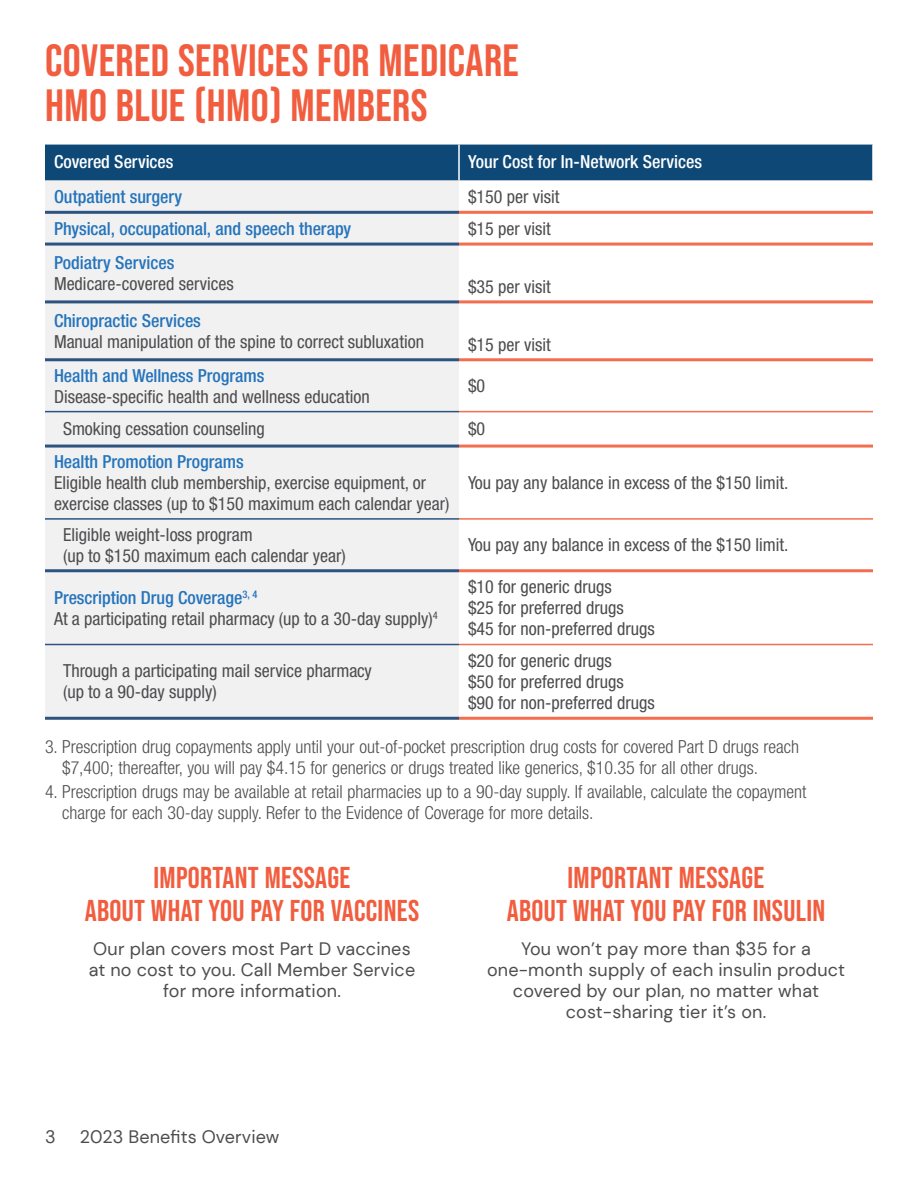
<style>
.page{position:relative;width:918px;height:1188px;background:#fff}
.page>*{position:absolute;margin:0;border:0;box-sizing:border-box;transform-origin:0 0}
._000_Page_Head{font:45px/45px "Bebas Neue";letter-spacing:.01em;color:#f15d3e}
._000_Page_Sub_Head{font:30px/33px "Bebas Neue";letter-spacing:.01em;color:#f15d3e;text-align:center}
.TLB_Body{font:condensed 18px/21px "Helvetica Neue LT Std";color:#4d4d4f}
.Footnote_12_15_HLV_4{font:300 condensed 18px/21px "Helvetica Neue LT Std";color:#4d4d4f}
._001_Body{font:18px/21px "DM Sans";letter-spacing:.01em;color:#4d4d4f;text-align:center}
.TLB_TX_Head_HLV_3005{font:500 condensed 18px "Helvetica Neue LT Std";color:#2574bb}
.TLB_TX_Head_HLV_WHT{font:500 condensed 18px "Helvetica Neue LT Std";color:#fff}
.Footer_LR{font:18px "DM Sans";letter-spacing:.005em;color:#4d4d4f}
.Folio_L{font:18px "DM Sans";color:#4d4d4f}
</style>
<div class="page">
<div style="left:45px;top:145px;width:827px;height:36px;background:#0d4877"></div>
<div style="left:45px;top:181px;width:414px;height:536px;background:#f1f1f2"></div>
<svg style="left:459px;top:210px;width:414px;height:507px"></svg>
<hr style="left:458px;top:145px;width:2px;height:36px;background:#fff">
<hr style="left:45px;top:211px;width:414px;height:3px;background:#2d5380">
<hr style="left:45px;top:243px;width:414px;height:3px;background:#2d5380">
<hr style="left:45px;top:300px;width:414px;height:3px;background:#2d5380">
<hr style="left:45px;top:358px;width:414px;height:3px;background:#2d5380">
<hr style="left:45px;top:445px;width:414px;height:3px;background:#2d5380">
<hr style="left:45px;top:569px;width:414px;height:3px;background:#2d5380">
<hr style="left:45px;top:717px;width:414px;height:3px;background:#2d5380">
<hr style="left:459px;top:211px;width:414px;height:3px;background:#f36e4e">
<hr style="left:459px;top:243px;width:414px;height:3px;background:#f36e4e">
<hr style="left:459px;top:300px;width:414px;height:3px;background:#f36e4e">
<hr style="left:459px;top:358px;width:414px;height:3px;background:#f36e4e">
<hr style="left:459px;top:445px;width:414px;height:3px;background:#f36e4e">
<hr style="left:459px;top:569px;width:414px;height:3px;background:#f36e4e">
<hr style="left:459px;top:717px;width:414px;height:3px;background:#f36e4e">
<hr style="left:45px;top:518px;width:414px;height:2px;background:#2d5380">
<hr style="left:459px;top:518px;width:414px;height:2px;background:#f36e4e">
<hr style="left:45px;top:644px;width:414px;height:1px;background:#2d5380">
<hr style="left:459px;top:644px;width:414px;height:1px;background:#f36e4e">
<hr style="left:45px;top:411px;width:414px;height:1px;background:#2d5380">
<hr style="left:459px;top:411px;width:414px;height:1px;background:#f36e4e">
<p class="_000_Page_Head" style="left:45px;top:37px;width:475px">COVERED SERVICES FOR MEDICARE<br>HMO BLUE (HMO) MEMBERS</p>
<p class="TLB_TX_Head_HLV_WHT" style="left:54px;top:151px;width:121px">Covered Services</p>
<p class="TLB_TX_Head_HLV_WHT" style="left:468px;top:151px;width:236px">Your Cost for In-Network Services</p>
<p class="TLB_TX_Head_HLV_3005" style="left:54px;top:186px;width:130px">Outpatient surgery</p>
<p class="TLB_Body" style="left:468px;top:186px;width:93px">$150 per visit</p>
<p class="TLB_TX_Head_HLV_3005" style="left:54px;top:217px;width:299px">Physical, occupational, and speech therapy</p>
<p class="TLB_Body" style="left:468px;top:218px;width:84px">$15 per visit</p>
<p class="TLB_TX_Head_HLV_3005" style="left:54px;top:252px;width:122px">Podiatry Services</p>
<p class="TLB_Body" style="left:54px;top:273px;width:181px">Medicare-covered services</p>
<p class="TLB_Body" style="left:468px;top:276px;width:84px">$35 per visit</p>
<p class="TLB_TX_Head_HLV_3005" style="left:54px;top:310px;width:148px">Chiropractic Services</p>
<p class="TLB_Body" style="left:54px;top:331px;width:372px">Manual manipulation of the spine to correct subluxation</p>
<p class="TLB_Body" style="left:468px;top:334px;width:84px">$15 per visit</p>
<p class="TLB_TX_Head_HLV_3005" style="left:54px;top:364px;width:212px">Health and Wellness Programs</p>
<p class="TLB_Body" style="left:54px;top:386px;width:317px">Disease-specific health and wellness education</p>
<p class="TLB_Body" style="left:468px;top:375px;width:19px">$0</p>
<p class="TLB_Body" style="left:63px;top:418px;width:203px">Smoking cessation counseling</p>
<p class="TLB_Body" style="left:468px;top:418px;width:19px">$0</p>
<p class="TLB_TX_Head_HLV_3005" style="left:54px;top:451px;width:191px">Health Promotion Programs</p>
<p class="TLB_Body" style="left:54px;top:472px;width:397px">Eligible health club membership, exercise equipment, or exercise classes (up to $150 maximum each calendar year)</p>
<p class="TLB_Body" style="left:468px;top:472px;width:322px">You pay any balance in excess of the $150 limit.</p>
<p class="TLB_Body" style="left:63px;top:524px;width:284px">Eligible weight-loss program<br>(up to $150 maximum each calendar year)</p>
<p class="TLB_Body" style="left:468px;top:534px;width:322px">You pay any balance in excess of the $150 limit.</p>
<p class="TLB_TX_Head_HLV_3005" style="left:54px;top:586px;width:205px">Prescription Drug Coverage<sup>3,</sup> <sup>4</sup></p>
<p class="TLB_Body" style="left:54px;top:607px;width:385px">At a participating retail pharmacy (up to a 30-day supply)<sup>4</sup></p>
<p class="TLB_Body" style="left:468px;top:576px;width:188px">$10 for generic drugs<br>$25 for preferred drugs<br>$45 for non-preferred drugs</p>
<p class="TLB_Body" style="left:63px;top:660px;width:310px">Through a participating mail service pharmacy (up to a 90-day supply)</p>
<p class="TLB_Body" style="left:468px;top:650px;width:188px">$20 for generic drugs<br>$50 for preferred drugs<br>$90 for non-preferred drugs</p>
<p class="Footnote_12_15_HLV_4" style="left:62px;top:736px;width:739px;text-indent:-17px">3. Prescription drug copayments apply until your out-of-pocket prescription drug costs for covered Part D drugs reach $7,400; thereafter, you will pay $4.15 for generics or drugs treated like generics, $10.35 for all other drugs.</p>
<p class="Footnote_12_15_HLV_4" style="left:62px;top:781px;width:746px;text-indent:-17px">4. Prescription drugs may be available at retail pharmacies up to a 90-day supply. If available, calculate the copayment charge for each 30-day supply. Refer to the Evidence of Coverage for more details.</p>
<p class="_000_Page_Sub_Head" style="left:85px;top:861px;width:336px">IMPORTANT MESSAGE<br>ABOUT WHAT YOU PAY FOR VACCINES</p>
<p class="_001_Body" style="left:89px;top:938px;width:328px">Our plan covers most Part D vaccines at no cost to you. Call Member Service for more information.</p>
<p class="Folio_L" style="left:45px;top:1126px;width:12px">3</p>
<p class="Footer_LR" style="left:80px;top:1126px;width:201px">2023 Benefits Overview</p>
<p class="_000_Page_Sub_Head" style="left:507px;top:861px;width:320px">IMPORTANT MESSAGE<br>ABOUT WHAT YOU PAY FOR INSULIN</p>
<p class="_001_Body" style="left:487px;top:938px;width:359px">You won’t pay more than $35 for a one-month supply of each insulin product covered by our plan, no matter what cost-sharing tier it’s on.</p>
</div>
